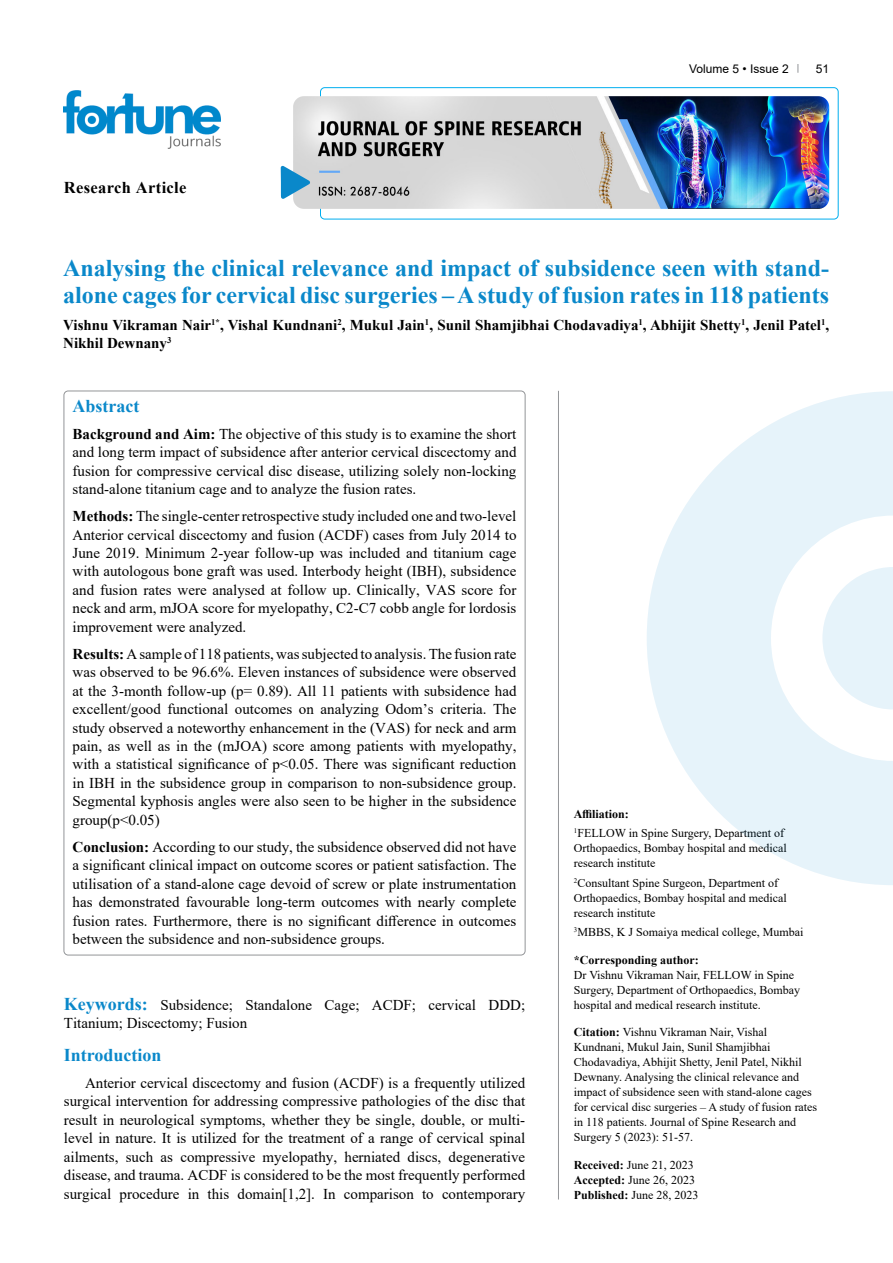
<style>
.page{position:relative;width:893px;height:1263px;background:#fff}
.page>*{position:absolute;margin:0;border:0;box-sizing:border-box;transform-origin:0 0}
.t1{font:700 24px/27px "Times New Roman";color:#0a88ca}
.t2{font:700 18px "Times New Roman";color:#0a88ca}
.t3{font:700 16.5px "Times New Roman";letter-spacing:.02em;color:#000}
.t4{font:15px/18.5px "Times New Roman";color:#000;text-align:justify}
.t5{font:700 15px/18.5px "Times New Roman";color:#000}
.t6{font:12px/15px "Times New Roman";color:#000}
.t7{font:700 12px "Times New Roman";color:#000}
.t8{font:12px "Arial";color:#000}
.s1{font-weight:700}
.s2{font-weight:700;font-size:18px;color:#0a88ca}
</style>
<div class="page">
<div style="left:320px;top:87px;width:518px;height:132px;border:1px solid #00aeef;border-radius:4px"></div>
<img style="left:64px;top:90px;width:157px;height:59px">
<img style="left:293px;top:96px;width:536px;height:113px">
<svg style="left:281px;top:166px;width:29px;height:33px"></svg>
<hr style="left:558px;top:391px;width:1px;height:808px;background:#939598">
<svg style="left:647px;top:391px;width:246px;height:494px;fill:#e6f3fa"></svg>
<svg style="left:822px;top:567px;width:71px;height:142px"></svg>
<p class="t3" style="left:64px;top:175px;width:124px">Research Article</p>
<p class="t8" style="left:689px;top:60px;width:101px">Volume 5 • Issue 2</p>
<p class="t8" style="left:816px;top:60px;width:15px">51</p>
<h1 class="t1" style="left:63px;top:254px;width:767px">Analysing the clinical relevance and impact of subsidence seen with stand&shy;alone cages for cervical disc surgeries – A study of fusion rates in 118 patients</h1>
<p class="t5" style="left:63px;top:315px;width:767px">Vishnu Vikraman Nair<sup>1*</sup>, Vishal Kundnani<sup>2</sup>, Mukul Jain<sup>1</sup>, Sunil Shamjibhai Chodavadiya<sup>1</sup>, Abhijit Shetty<sup>1</sup>, Jenil Patel<sup>1</sup>,<br>Nikhil Dewnany<sup>3</sup></p>
<p class="t2" style="left:73px;top:393px;width:68px">Abstract</p>
<p class="t4" style="left:73px;top:424px;width:445px"><span class="s1">Background and Aim:</span> The objective of this study is to examine the short and long term impact of subsidence after anterior cervical discectomy and fusion for compressive cervical disc disease, utilizing solely non-locking stand-alone titanium cage and to analyze the fusion rates.</p>
<p class="t4" style="left:73px;top:506px;width:445px"><span class="s1">Methods:</span> The single-center retrospective study included one and two-level Anterior cervical discectomy and fusion (ACDF) cases from July 2014 to June 2019. Minimum 2-year follow-up was included and titanium cage with autologous bone graft was used. Interbody height (IBH), subsidence and fusion rates were analysed at follow up. Clinically, VAS score for neck and arm, mJOA score for myelopathy, C2-C7 cobb angle for lordosis improvement were analyzed.</p>
<p class="t4" style="left:73px;top:644px;width:445px"><span class="s1">Results:</span> A sample of 118 patients, was subjected to analysis. The fusion rate was observed to be 96.6%. Eleven instances of subsidence were observed at the 3-month follow-up (p= 0.89). All 11 patients with subsidence had excellent/good functional outcomes on analyzing Odom’s criteria. The study observed a noteworthy enhancement in the (VAS) for neck and arm pain, as well as in the (mJOA) score among patients with myelopathy, with a statistical significance of p&lt;0.05. There was significant reduction in IBH in the subsidence group in comparison to non-subsidence group.<br>Segmental kyphosis angles were also seen to be higher in the subsidence group(p&lt;0.05)</p>
<p class="t4" style="left:73px;top:837px;width:445px"><span class="s1">Conclusion:</span> According to our study, the subsidence observed did not have a significant clinical impact on outcome scores or patient satisfaction. The utilisation of a stand-alone cage devoid of screw or plate instrumentation has demonstrated favourable long-term outcomes with nearly complete fusion rates. Furthermore, there is no significant difference in outcomes between the subsidence and non-subsidence groups.</p>
<p class="t4" style="left:64px;top:995px;width:463px"><span class="s2">Keywords:</span> Subsidence; Standalone Cage; ACDF; cervical DDD;<br>Titanium; Discectomy; Fusion</p>
<p class="t2" style="left:64px;top:1042px;width:99px">Introduction</p>
<p class="t4" style="left:64px;top:1073px;width:463px;text-indent:21px">Anterior cervical discectomy and fusion (ACDF) is a frequently utilized surgical intervention for addressing compressive pathologies of the disc that result in neurological symptoms, whether they be single, double, or multi&shy;level in nature. It is utilized for the treatment of a range of cervical spinal ailments, such as compressive myelopathy, herniated discs, degenerative disease, and trauma. ACDF is considered to be the most frequently performed surgical procedure in this domain[1,2]. In comparison to contemporary</p>
<p class="t6" style="left:574px;top:804px;width:212px;line-height:19.2px"><span class="s1">Affiliation:<br></span><sup>1</sup>FELLOW in Spine Surgery, Department of</p>
<p class="t6" style="left:574px;top:840px;width:214px">Orthopaedics, Bombay hospital and medical research institute</p>
<p class="t6" style="left:574px;top:875px;width:214px"><sup>2</sup>Consultant Spine Surgeon, Department of<br>Orthopaedics, Bombay hospital and medical research institute</p>
<p class="t6" style="left:574px;top:924px;width:231px"><sup>3</sup>MBBS, K J Somaiya medical college, Mumbai</p>
<p class="t7" style="left:574px;top:951px;width:127px">*Corresponding author:</p>
<p class="t6" style="left:574px;top:967px;width:228px">Dr Vishnu Vikraman Nair, FELLOW in Spine<br>Surgery, Department of Orthopaedics, Bombay hospital and medical research institute.</p>
<p class="t6" style="left:574px;top:1024px;width:245px"><span class="s1">Citation:</span> Vishnu Vikraman Nair, Vishal Kundnani, Mukul Jain, Sunil Shamjibhai Chodavadiya, Abhijit Shetty, Jenil Patel, Nikhil Dewnany. Analysing the clinical relevance and impact of subsidence seen with stand-alone cages for cervical disc surgeries – A study of fusion rates in 118 patients. Journal of Spine Research and Surgery 5 (2023): 51-57.</p>
<p class="t6" style="left:574px;top:1157px;width:126px"><span class="s1">Received:</span> June 21, 2023<br><span class="s1">Accepted:</span> June 26, 2023<br><span class="s1">Published:</span> June 28, 2023</p>
</div>
